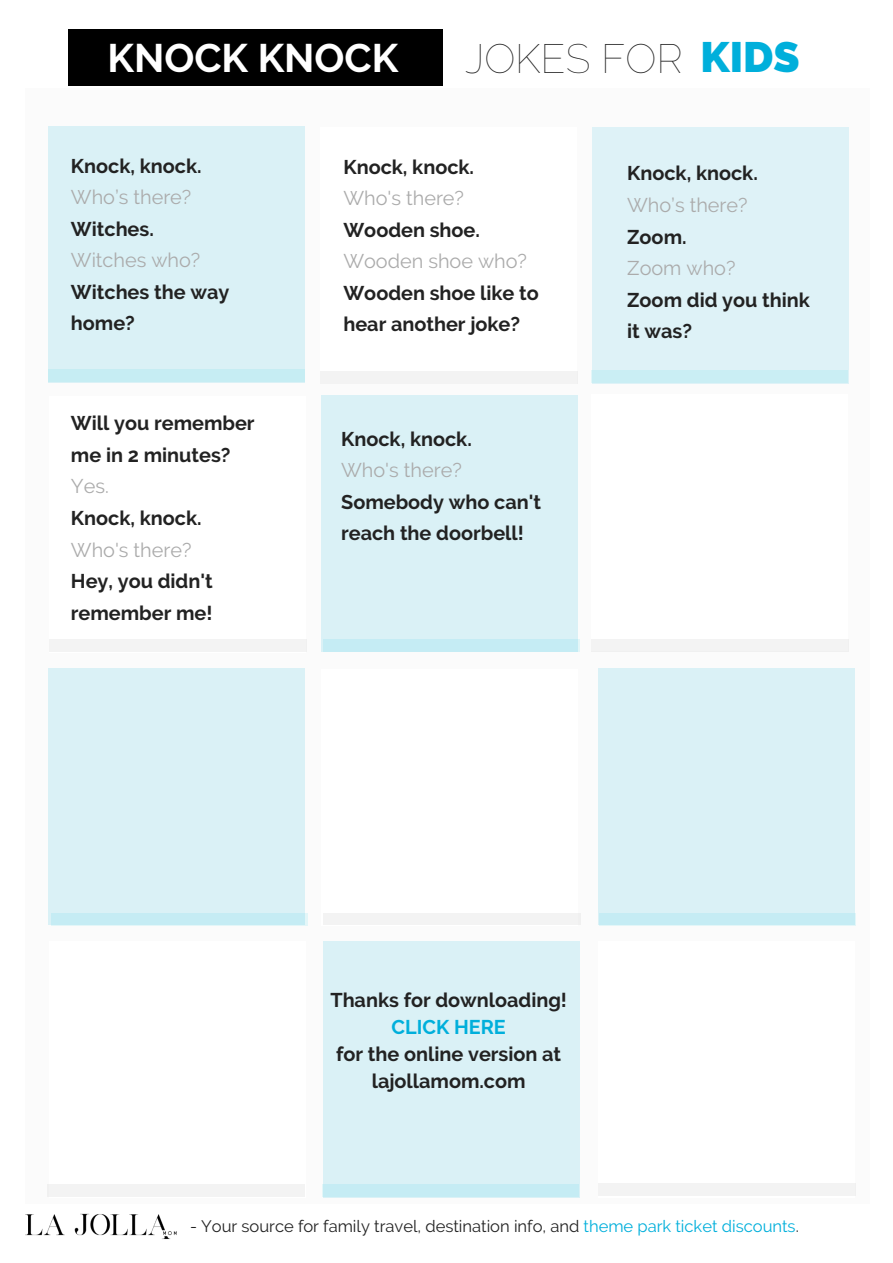
<style>
.page{position:relative;width:893px;height:1263px;background:#fff}
.page>*{position:absolute;margin:0;border:0;box-sizing:border-box;transform-origin:0 0}
.t1{font:100 40.8px "Raleway";color:#222}
.t2{font:700 39.75px "Raleway";color:#fff}
.t3{font:700 19.8px/31.5px "Raleway";color:#222}
.t4{font:19.8px "Raleway";color:#ababab}
.t5{font:700 19.8px "Raleway";color:#00afdb}
.t6{font:16.5px "Raleway";color:#222}
.s1{font-weight:800;font-size:42.3px;color:#00afdb}
.s2{color:#00afdb}
</style>
<div class="page">
<div style="left:25px;top:88px;width:844px;height:1116px;background:#fbfbfb"></div>
<div style="left:48px;top:126px;width:257px;height:257px;background:#daf1f6"></div>
<div style="left:48px;top:369px;width:257px;height:13px;background:#c6edf3"></div>
<div style="left:598px;top:941px;width:257px;height:257px;background:#fff"></div>
<div style="left:51px;top:913px;width:256px;height:13px;background:#c5ecf4"></div>
<div style="left:599px;top:913px;width:257px;height:13px;background:#c5ecf4"></div>
<div style="left:592px;top:127px;width:257px;height:257px;background:#def2f7"></div>
<div style="left:591px;top:370px;width:257px;height:13px;background:#caeef4"></div>
<div style="left:321px;top:395px;width:257px;height:257px;background:#daf1f6"></div>
<div style="left:320px;top:127px;width:256px;height:257px;background:#fff"></div>
<div style="left:50px;top:396px;width:256px;height:257px;background:#fff"></div>
<div style="left:591px;top:394px;width:257px;height:257px;background:#fff"></div>
<div style="left:68px;top:29px;width:374px;height:57px;background:#000"></div>
<div style="left:48px;top:668px;width:257px;height:256px;background:#daf1f6"></div>
<div style="left:598px;top:668px;width:257px;height:256px;background:#daf1f6"></div>
<div style="left:321px;top:669px;width:257px;height:257px;background:#fff"></div>
<div style="left:320px;top:372px;width:257px;height:12px;background:#f3f3f3"></div>
<div style="left:591px;top:640px;width:258px;height:12px;background:#f3f3f3"></div>
<div style="left:50px;top:640px;width:257px;height:12px;background:#f3f3f3"></div>
<div style="left:50px;top:941px;width:256px;height:257px;background:#fff"></div>
<div style="left:47px;top:1184px;width:258px;height:13px;background:#f3f3f3"></div>
<div style="left:323px;top:941px;width:257px;height:257px;background:#daf1f6"></div>
<div style="left:323px;top:913px;width:258px;height:11px;background:#f3f3f3"></div>
<div style="left:598px;top:1183px;width:258px;height:13px;background:#f3f3f3"></div>
<img style="left:26px;top:1213px;width:151px;height:26px">
<h2 class="t2" style="left:107px;top:35px;width:292px">KNOCK KNOCK</h2>
<h1 class="t1" style="left:465px;top:35px;width:336px">JOKES FOR <span class="s1">KIDS</span></h1>
<p class="t3" style="left:71px;top:150px;width:132px">Knock, knock.</p>
<p class="t4" style="left:71px;top:186px;width:122px">Who’s there?</p>
<p class="t3" style="left:71px;top:213px;width:84px">Witches.</p>
<p class="t4" style="left:71px;top:249px;width:131px">Witches who?</p>
<p class="t3" style="left:71px;top:276px;width:160px">Witches the way home?</p>
<p class="t3" style="left:71px;top:408px;width:185px">Will you remember me in 2 minutes?</p>
<p class="t4" style="left:71px;top:475px;width:39px">Yes.</p>
<p class="t3" style="left:71px;top:502px;width:132px">Knock, knock.</p>
<p class="t4" style="left:71px;top:538px;width:122px">Who's there?</p>
<p class="t3" style="left:71px;top:565px;width:143px">Hey, you didn't remember me!</p>
<p class="t3" style="left:343px;top:151px;width:132px">Knock, knock.</p>
<p class="t4" style="left:343px;top:187px;width:122px">Who's there?</p>
<p class="t3" style="left:343px;top:214px;width:138px">Wooden shoe.</p>
<p class="t4" style="left:343px;top:250px;width:185px">Wooden shoe who?</p>
<p class="t3" style="left:343px;top:277px;width:197px">Wooden shoe like to hear another joke?</p>
<p class="t3" style="left:341px;top:423px;width:132px">Knock, knock.</p>
<p class="t4" style="left:341px;top:459px;width:122px">Who's there?</p>
<p class="t3" style="left:341px;top:486px;width:201px">Somebody who can't reach the doorbell!</p>
<p class="t3" style="left:627px;top:158px;width:132px">Knock, knock.</p>
<p class="t4" style="left:627px;top:193px;width:122px">Who’s there?</p>
<p class="t3" style="left:627px;top:221px;width:61px">Zoom.</p>
<p class="t4" style="left:627px;top:257px;width:110px">Zoom who?</p>
<p class="t3" style="left:627px;top:284px;width:184px">Zoom did you think it was?</p>
<p class="t3" style="left:330px;top:984px;width:238px">Thanks for downloading!</p>
<p class="t5" style="left:392px;top:1015px;width:116px">CLICK HERE</p>
<p class="t3" style="left:336px;top:1040px;width:227px;line-height:27px;text-align:center">for the online version at lajollamom.com</p>
<p class="t6" style="left:190px;top:1216px;width:610px">- Your source for family travel, destination info, and <span class="s2">theme park ticket discounts</span>.</p>
</div>
